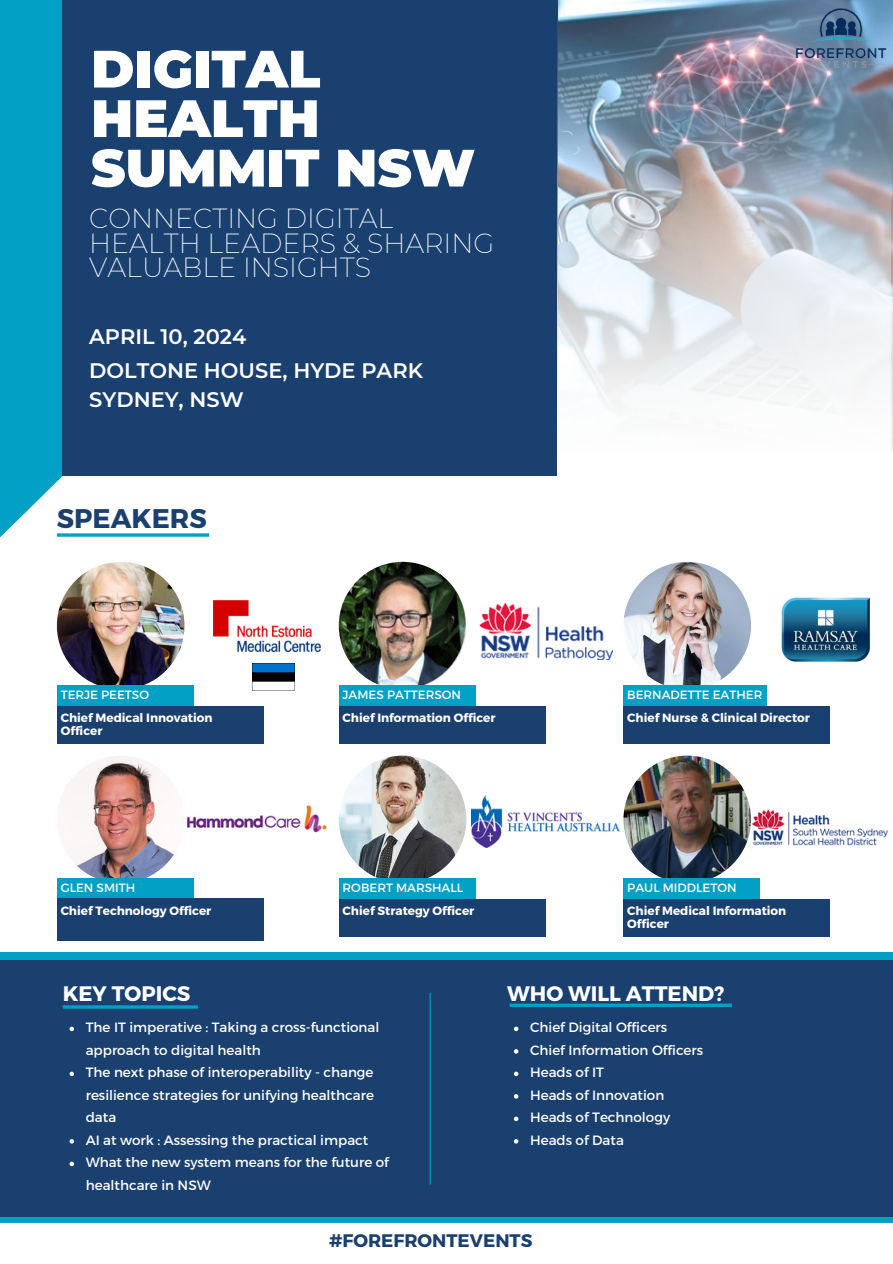
<style>
.page{position:relative;width:893px;height:1264px;background:#fff}
.page>*{position:absolute;margin:0;border:0;box-sizing:border-box;transform-origin:0 0}
.t1{font:900 52.5px/49.5px "Montserrat";color:#fff}
.t2{font:200 27px/24.8px "Montserrat";color:#fff}
.t3{font:700 27px "Montserrat";color:#1a4070}
.t4{font:600 21px "Montserrat";color:#fff}
.t5{font:700 21px "Montserrat";color:#fff}
.t6{font:700 18.15px "Montserrat";color:#1a4070}
.t7{font:13.5px/22.5px "Montserrat";color:#fff}
.t8{font:700 12px/13px "Montserrat";color:#fff}
.t9{font:12px "Montserrat";color:#fff}
</style>
<div class="page">
<svg style="left:0;top:0;width:476px;height:813px"></svg>
<div style="left:63px;top:0;width:495px;height:476px;background:#1a4070"></div>
<img style="left:339px;top:562px;width:127px;height:127px;border-radius:50%">
<img style="left:623px;top:562px;width:128px;height:127px;border-radius:50%">
<img style="left:623px;top:755px;width:128px;height:128px;border-radius:50%">
<img style="left:57px;top:755px;width:127px;height:128px;border-radius:50%">
<img style="left:339px;top:755px;width:127px;height:128px;border-radius:50%">
<img style="left:57px;top:562px;width:127px;height:127px;border-radius:50%">
<hr style="left:57px;top:533px;width:152px;height:3px;background:#03a0c5">
<div style="left:339px;top:878px;width:136px;height:26px;background:#03a0c5"></div>
<div style="left:339px;top:898px;width:206px;height:38px;background:#1a4070"></div>
<div style="left:57px;top:878px;width:137px;height:26px;background:#03a0c5"></div>
<div style="left:57px;top:898px;width:207px;height:43px;background:#1a4070"></div>
<div style="left:623px;top:878px;width:137px;height:26px;background:#03a0c5"></div>
<div style="left:623px;top:898px;width:207px;height:38px;background:#1a4070"></div>
<div style="left:57px;top:685px;width:137px;height:26px;background:#03a0c5"></div>
<div style="left:57px;top:706px;width:207px;height:38px;background:#1a4070"></div>
<div style="left:339px;top:685px;width:136px;height:26px;background:#03a0c5"></div>
<div style="left:339px;top:706px;width:206px;height:38px;background:#1a4070"></div>
<div style="left:623px;top:685px;width:143px;height:26px;background:#03a0c5"></div>
<div style="left:623px;top:706px;width:207px;height:38px;background:#1a4070"></div>
<div style="left:0;top:952px;width:892px;height:270px;background:#03a0c5"></div>
<div style="left:0;top:960px;width:892px;height:256px;background:#1a4070"></div>
<hr style="left:63px;top:1005px;width:135px;height:3px;background:#03a0c5">
<hr style="left:509px;top:1003px;width:223px;height:3px;background:#03a0c5">
<hr style="left:429px;top:992px;width:1px;height:192px;background:#03a0c5">
<img style="left:558px;top:0;width:334px;height:453px">
<img style="left:789px;top:0;width:101px;height:79px">
<img style="left:781px;top:597px;width:89px;height:66px">
<img style="left:479px;top:602px;width:133px;height:58px">
<img style="left:752px;top:809px;width:136px;height:36px">
<img style="left:214px;top:600px;width:106px;height:51px">
<img style="left:252px;top:663px;width:43px;height:27px">
<img style="left:472px;top:795px;width:147px;height:52px">
<img style="left:188px;top:805px;width:139px;height:28px">
<svg style="left:70px;top:1026px;width:4px;height:5px"></svg>
<svg style="left:70px;top:1071px;width:4px;height:5px"></svg>
<svg style="left:70px;top:1139px;width:4px;height:4px"></svg>
<svg style="left:70px;top:1161px;width:4px;height:5px"></svg>
<svg style="left:514px;top:1026px;width:4px;height:5px"></svg>
<svg style="left:514px;top:1049px;width:4px;height:4px"></svg>
<svg style="left:514px;top:1071px;width:4px;height:5px"></svg>
<svg style="left:514px;top:1094px;width:4px;height:4px"></svg>
<svg style="left:514px;top:1116px;width:4px;height:5px"></svg>
<svg style="left:514px;top:1139px;width:4px;height:4px"></svg>
<p class="t1" style="left:91px;top:44px;width:385px">DIGITAL<br>HEALTH<br>SUMMIT NSW</p>
<p class="t2" style="left:89px;top:206px;width:406px">CONNECTING DIGITAL<br>HEALTH LEADERS &amp; SHARING<br>VALUABLE INSIGHTS</p>
<p class="t4" style="left:89px;top:324px;width:159px">APRIL 10, 2024</p>
<p class="t4" style="left:89px;top:357px;width:335px">DOLTONE HOUSE, HYDE PARK</p>
<p class="t4" style="left:89px;top:387px;width:156px">SYDNEY, NSW</p>
<p class="t3" style="left:57px;top:501px;width:151px">SPEAKERS</p>
<p class="t9" style="left:61px;top:687px;width:90px">TERJE PEETSO</p>
<p class="t8" style="left:61px;top:710px;width:153px">Chief Medical Innovation<br>Officer</p>
<p class="t9" style="left:61px;top:880px;width:76px">GLEN SMITH</p>
<p class="t8" style="left:61px;top:903px;width:152px">Chief Technology Officer</p>
<p class="t9" style="left:342px;top:687px;width:120px">JAMES PATTERSON</p>
<p class="t8" style="left:342px;top:710px;width:154px">Chief Information Officer</p>
<p class="t9" style="left:342px;top:880px;width:122px">ROBERT MARSHALL</p>
<p class="t8" style="left:342px;top:903px;width:133px">Chief Strategy Officer</p>
<p class="t9" style="left:627px;top:687px;width:137px">BERNADETTE EATHER</p>
<p class="t8" style="left:627px;top:710px;width:184px">Chief Nurse &amp; Clinical Director</p>
<p class="t9" style="left:627px;top:880px;width:111px">PAUL MIDDLETON</p>
<p class="t8" style="left:627px;top:903px;width:160px">Chief Medical Information<br>Officer</p>
<p class="t5" style="left:63px;top:979px;width:129px">KEY TOPICS</p>
<p class="t5" style="left:507px;top:979px;width:218px">WHO WILL ATTEND?</p>
<p class="t7" style="left:86px;top:1015px;width:295px">The IT imperative : Taking a cross-functional approach to digital health</p>
<p class="t7" style="left:86px;top:1060px;width:290px;text-align:justify">The next phase of interoperability - change resilience strategies for unifying healthcare data</p>
<p class="t7" style="left:86px;top:1127px;width:284px">AI at work : Assessing the practical impact</p>
<p class="t7" style="left:86px;top:1150px;width:304px">What the new system means for the future of healthcare in NSW</p>
<p class="t7" style="left:530px;top:1015px;width:139px">Chief Digital Officers</p>
<p class="t7" style="left:530px;top:1038px;width:175px">Chief Information Officers</p>
<p class="t7" style="left:530px;top:1060px;width:75px">Heads of IT</p>
<p class="t7" style="left:530px;top:1082px;width:136px">Heads of Innovation</p>
<p class="t7" style="left:530px;top:1105px;width:142px">Heads of Technology</p>
<p class="t7" style="left:530px;top:1127px;width:95px">Heads of Data</p>
<p class="t6" style="left:329px;top:1228px;width:205px">#FOREFRONTEVENTS</p>
</div>
